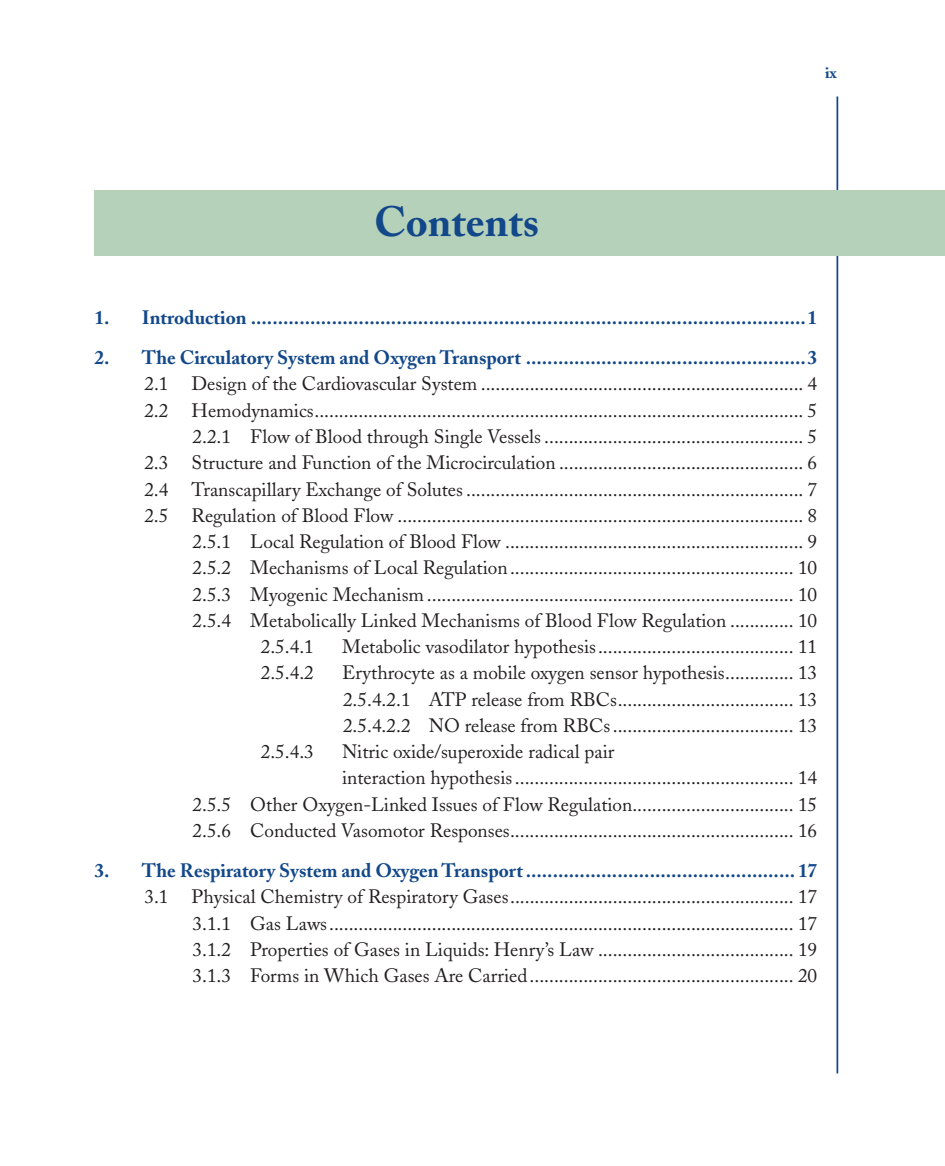
<style>
.page{position:relative;width:945px;height:1166px;background:#fff}
.page>*{position:absolute;margin:0;border:0;box-sizing:border-box;transform-origin:0 0}
.t1{font:700 42px "Adobe Caslon";color:#124889}
.t2{font:19.25px/26.2px "Adobe Caslon";color:#231f20;text-align:justify}
.t3{font:700 19.25px "Adobe Caslon";color:#124889}
.t4{font:700 15.75px "Adobe Caslon";color:#124889}
</style>
<div class="page">
<hr style="left:836px;top:96px;width:2px;height:977px;background:#124889">
<div style="left:94px;top:190px;width:851px;height:65px;background:#b6d1ba"></div>
<p class="t4" style="left:825px;top:63px;width:14px">ix</p>
<h1 class="t1" style="left:374px;top:196px;width:166px">Contents</h1>
<p class="t3" style="left:94px;top:306px;width:724px">1. Introduction .......................................................................................................1</p>
<p class="t3" style="left:95px;top:346px;width:724px">2. The Circulatory System and Oxygen Transport ....................................................3</p>
<p class="t2" style="left:144px;top:371px;width:674px">2.1 Design of the Cardiovascular System .................................................................. 4</p>
<p class="t2" style="left:144px;top:397px;width:674px">2.2 Hemodynamics.................................................................................................... 5</p>
<p class="t2" style="left:192px;top:423px;width:626px">2.2.1 Flow of Blood through Single Vessels ..................................................... 5</p>
<p class="t2" style="left:144px;top:450px;width:674px">2.3 Structure and Function of the Microcirculation .................................................. 6</p>
<p class="t2" style="left:144px;top:476px;width:674px">2.4 Transcapillary Exchange of Solutes ..................................................................... 7</p>
<p class="t2" style="left:144px;top:502px;width:674px">2.5 Regulation of Blood Flow ................................................................................... 8</p>
<p class="t2" style="left:192px;top:528px;width:626px">2.5.1 Local Regulation of Blood Flow ............................................................. 9</p>
<p class="t2" style="left:192px;top:555px;width:626px">2.5.2 Mechanisms of Local Regulation.......................................................... 10</p>
<p class="t2" style="left:192px;top:581px;width:626px">2.5.3 Myogenic Mechanism ........................................................................... 10</p>
<p class="t2" style="left:192px;top:607px;width:626px">2.5.4 Metabolically Linked Mechanisms of Blood Flow Regulation ............. 10</p>
<p class="t2" style="left:261px;top:633px;width:55px">2.5.4.1</p>
<p class="t2" style="left:342px;top:633px;width:477px">Metabolic vasodilator hypothesis........................................ 11</p>
<p class="t2" style="left:261px;top:660px;width:55px">2.5.4.2</p>
<p class="t2" style="left:342px;top:660px;width:477px">Erythrocyte as a mobile oxygen sensor hypothesis.............. 13<br>2.5.4.2.1 ATP release from RBCs.................................... 13<br>2.5.4.2.2 NO release from RBCs..................................... 13</p>
<p class="t2" style="left:261px;top:738px;width:55px">2.5.4.3</p>
<p class="t2" style="left:342px;top:738px;width:274px">Nitric oxide/superoxide radical pair</p>
<p class="t2" style="left:342px;top:765px;width:477px">interaction hypothesis......................................................... 14</p>
<p class="t2" style="left:192px;top:791px;width:626px">2.5.5 Other Oxygen-Linked Issues of Flow Regulation................................. 15</p>
<p class="t2" style="left:192px;top:817px;width:626px">2.5.6 Conducted Vasomotor Responses.......................................................... 16</p>
<p class="t3" style="left:94px;top:859px;width:724px">3. The Respiratory System and Oxygen Transport.................................................. 17</p>
<p class="t2" style="left:192px;top:884px;width:626px;text-indent:-48px">3.1 Physical Chemistry of Respiratory Gases.......................................................... 17<br>3.1.1 Gas Laws............................................................................................... 17<br>3.1.2 Properties of Gases in Liquids: Henry’s Law ........................................ 19<br>3.1.3 Forms in Which Gases Are Carried...................................................... 20</p>
</div>
